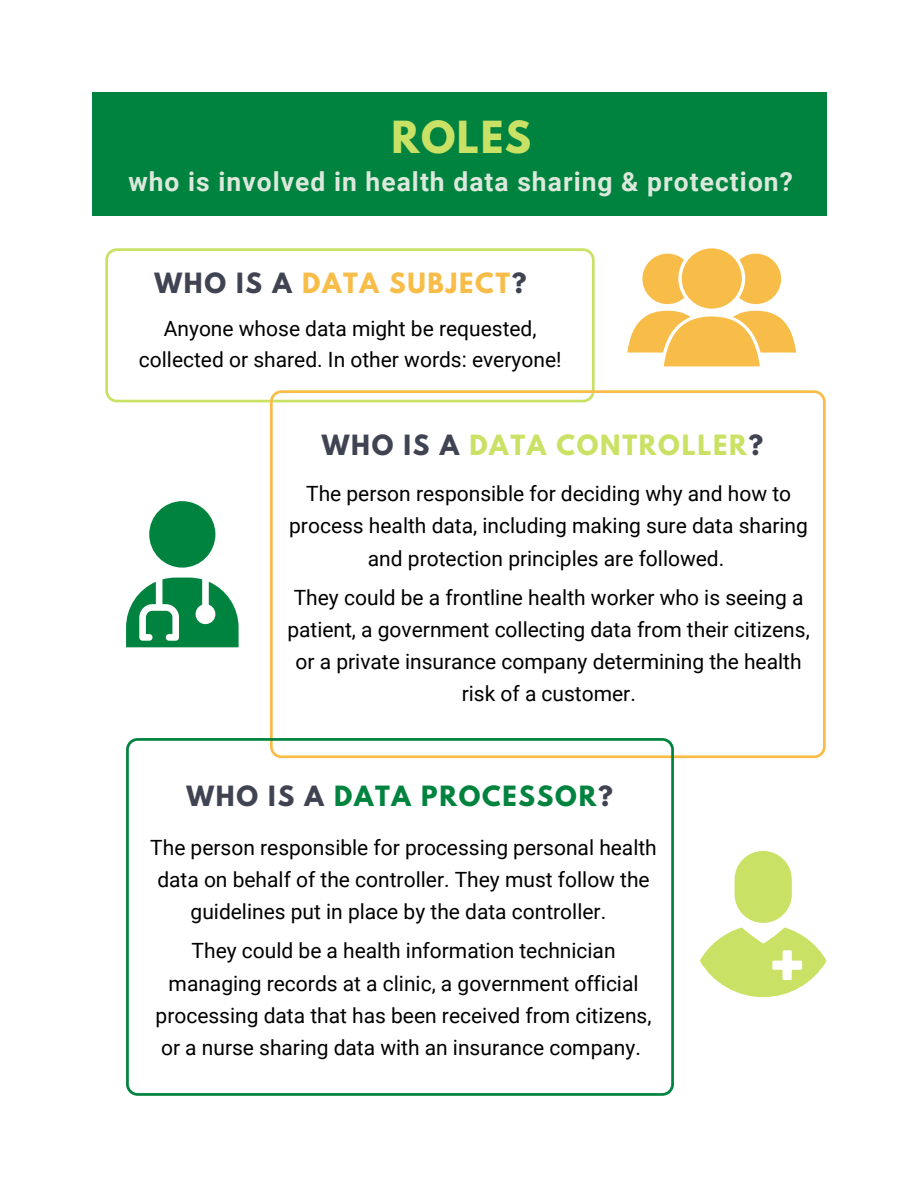
<style>
.page{position:relative;width:918px;height:1188px;background:#fff}
.page>*{position:absolute;margin:0;border:0;box-sizing:border-box;transform-origin:0 0}
.t1{font:700 39.15px "League Spartan";letter-spacing:.04em;color:#c9e265}
.t2{font:700 26.4px "Roboto";letter-spacing:.04em;color:#dce8dc}
.t3{font:700 24.75px "League Spartan";letter-spacing:.07em;color:#c9e265}
.t4{font:700 24.75px "League Spartan";letter-spacing:.07em;color:#00833f}
.t5{font:700 24.75px "League Spartan";letter-spacing:.07em;color:#f8bd49}
.t6{font:21px/32.2px "Roboto";color:#000;text-align:center}
.s1{color:#404352}
</style>
<div class="page">
<div style="left:92px;top:92px;width:734px;height:124px;background:#00833f"></div>
<svg style="left:105px;top:248px;width:490px;height:154px"></svg>
<svg style="left:270px;top:390px;width:556px;height:368px"></svg>
<svg style="left:126px;top:738px;width:548px;height:358px"></svg>
<svg style="left:126px;top:578px;width:113px;height:69px"></svg>
<div style="left:149px;top:501px;width:66px;height:67px;background:#00833f;border-radius:50%"></div>
<svg style="left:739px;top:254px;width:42px;height:50px"></svg>
<svg style="left:642px;top:254px;width:42px;height:50px"></svg>
<svg style="left:627px;top:311px;width:169px;height:55px"></svg>
<div style="left:682px;top:248px;width:60px;height:61px;background:#f8bd49;border-radius:50%"></div>
<div style="left:735px;top:851px;width:57px;height:72px;background:#c9e265;border-radius:29px"></div>
<svg style="left:700px;top:927px;width:127px;height:70px"></svg>
<p class="t1" style="left:391px;top:118px;width:141px">ROLES</p>
<p class="t2" style="left:128px;top:167px;width:666px">who is involved in health data sharing &amp; protection?</p>
<p class="t5" style="left:154px;top:270px;width:374px"><span class="s1">WHO IS A</span> DATA SUBJECT<span class="s1">?</span></p>
<p class="t6" style="left:139px;top:313px;width:424px;line-height:31.5px">Anyone whose data might be requested, collected or shared. In other words: everyone!</p>
<p class="t3" style="left:322px;top:432px;width:443px"><span class="s1">WHO IS A</span> DATA CONTROLLER<span class="s1">?</span></p>
<p class="t6" style="left:289px;top:478px;width:520px">The person responsible for deciding why and how to process health data, including making sure data sharing and protection principles are followed.</p>
<p class="t6" style="left:287px;top:581px;width:524px">They could be a frontline health worker who is seeing a patient, a government collecting data from their citizens, or a private insurance company determining the health risk of a customer.</p>
<p class="t4" style="left:186px;top:784px;width:428px"><span class="s1">WHO IS A</span> DATA PROCESSOR<span class="s1">?</span></p>
<p class="t6" style="left:150px;top:832px;width:508px">The person responsible for processing personal health data on behalf of the controller. They must follow the guidelines put in place by the data controller.</p>
<p class="t6" style="left:156px;top:935px;width:497px">They could be a health information technician managing records at a clinic, a government official processing data that has been received from citizens, or a nurse sharing data with an insurance company.</p>
</div>
